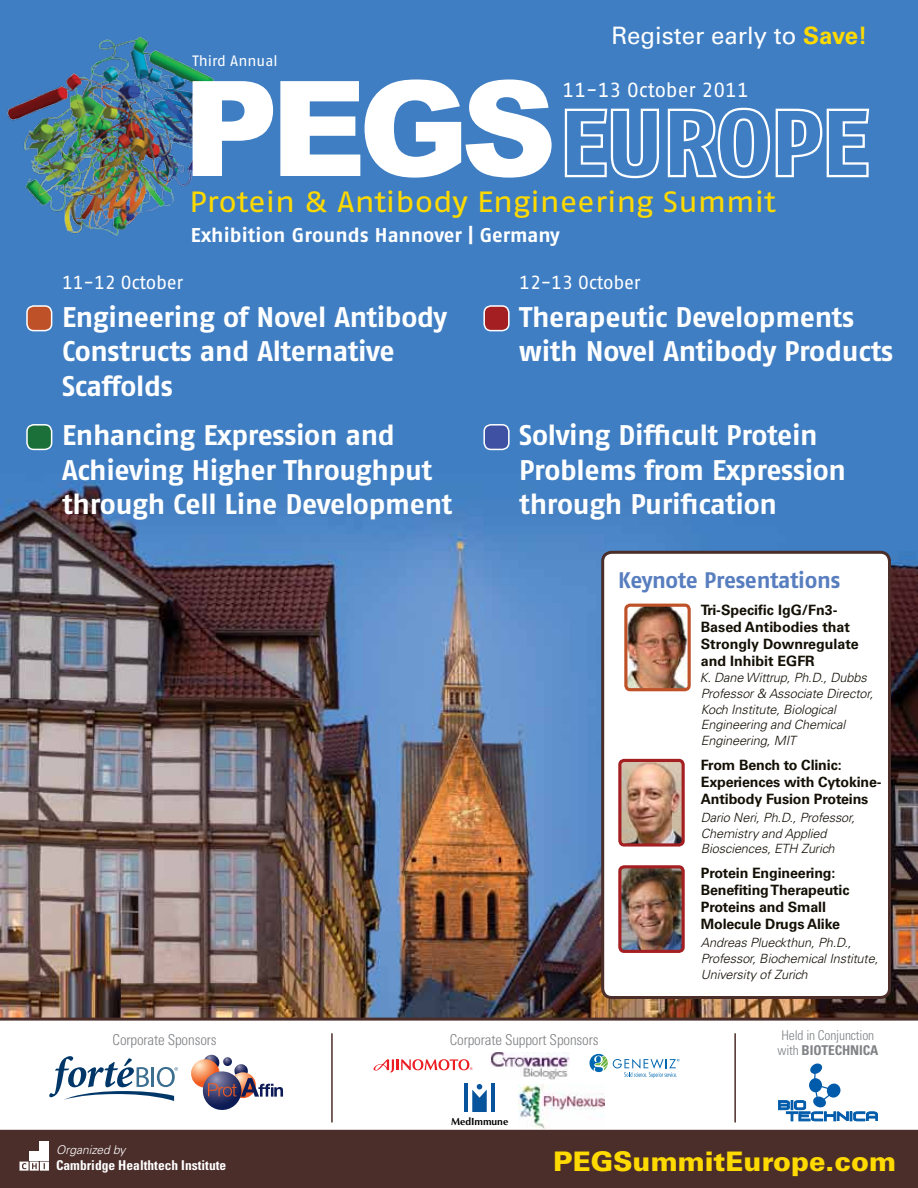
<style>
.page{position:relative;width:918px;height:1188px;background:#fff}
.page>*{position:absolute;margin:0;border:0;box-sizing:border-box;transform-origin:0 0}
.t1{font:900 132.6px "Arial";color:#fff}
.t2{font:29.25px "Fago Ex";letter-spacing:-.005em;color:#ffda00}
.t3{font:700 28.35px/34px "Fago No";letter-spacing:-.01em;color:#fff}
.t4{font:900 27px "Univers LT Std";color:#ffda00}
.t5{font:24px "Univers LT Std";color:#fff}
.t6{font:700 22.5px "Fago No";letter-spacing:-.02em;color:#587ebf}
.t7{font:20.4px "Fago No Regular Tf";color:#fff}
.t8{font:700 19.95px "Fago No";color:#fff}
.t9{font:18.9px "Fago No Regular Tf";letter-spacing:-.01em;color:#fff}
.t10{font:300 condensed 15px "Univers LT Std";letter-spacing:-.01em;color:#808285}
.t11{font:15px "Fago No Regular Tf";color:#fff}
.t12{font:700 14.25px/17.1px "Univers LT Std";letter-spacing:-.01em;color:#141006}
.t13{font:300 condensed 13.5px/15px "Univers LT Std";letter-spacing:-.01em;color:#808285}
.t14{font:700 condensed 13.5px "Univers LT Std";color:#fff}
.t15{font:italic 300 12.75px/15.8px "Univers LT Std";letter-spacing:-.01em;color:#141006}
.t16{font:italic 300 12px "Univers LT Std";color:#fff}
.t17{font:700 10.35px "CG Omega";color:#000}
.s1{font-weight:700;color:#ffda00}
.s2{font-weight:700}
</style>
<div class="page">
<img style="left:0;top:0;width:918px;height:1018px">
<div style="left:0;top:1129px;width:918px;height:59px;background:#4b2d2a"></div>
<div style="left:40px;top:1141px;width:9px;height:9px;background:#fff"></div>
<div style="left:30px;top:1151px;width:9px;height:9px;background:#fff"></div>
<div style="left:40px;top:1151px;width:9px;height:9px;background:#fff"></div>
<svg style="left:20px;top:1162px;width:29px;height:9px"></svg>
<div style="left:484px;top:425px;width:25px;height:24px;background:#3e51a3;border-radius:7px"></div>
<div style="left:483px;top:424px;width:27px;height:26px;border:2px solid #fff;border-radius:7px"></div>
<div style="left:484px;top:306px;width:25px;height:25px;background:#a41f22;border-radius:7px"></div>
<div style="left:483px;top:305px;width:27px;height:26px;border:2px solid #fff;border-radius:7px"></div>
<div style="left:27px;top:425px;width:25px;height:24px;background:#1b6f39;border-radius:7px"></div>
<div style="left:26px;top:424px;width:26px;height:26px;border:2px solid #fff;border-radius:7px"></div>
<div style="left:27px;top:306px;width:25px;height:25px;background:#be5127;border-radius:7px"></div>
<div style="left:26px;top:305px;width:26px;height:26px;border:2px solid #fff;border-radius:7px"></div>
<img style="left:0;top:27px;width:230px;height:230px">
<svg style="left:564px;top:107px;width:96px;height:72px"></svg>
<svg style="left:667px;top:107px;width:203px;height:72px;background:#6396ce"></svg>
<div style="left:603px;top:552px;width:286px;height:446px;background:#fff;border-radius:9px"></div>
<div style="left:601px;top:551px;width:290px;height:448px;border:3px solid #4b2d2a;border-radius:9px"></div>
<img style="left:628px;top:608px;width:59px;height:79px">
<div style="left:624px;top:604px;width:67px;height:87px;border:3px solid #be5127;border-radius:4px"></div>
<img style="left:622px;top:763px;width:59px;height:80px">
<div style="left:618px;top:759px;width:67px;height:88px;border:3px solid #a41f22;border-radius:4px"></div>
<img style="left:622px;top:869px;width:59px;height:80px">
<div style="left:618px;top:865px;width:67px;height:88px;border:3px solid #a41f22;border-radius:4px"></div>
<svg style="left:0;top:1018px;width:918px;height:112px"></svg>
<svg style="left:778px;top:1064px;width:100px;height:57px"></svg>
<svg style="left:191px;top:1055px;width:92px;height:57px"></svg>
<svg style="left:49px;top:1056px;width:129px;height:45px"></svg>
<hr style="left:331px;top:1034px;width:2px;height:88px;background:#4b2d2a">
<hr style="left:734px;top:1034px;width:2px;height:88px;background:#4b2d2a">
<img style="left:518px;top:1084px;width:86px;height:44px">
<hr style="left:464px;top:1084px;width:4px;height:28px;background:#07539c">
<hr style="left:491px;top:1084px;width:4px;height:28px;background:#07539c">
<svg style="left:472px;top:1084px;width:15px;height:28px"></svg>
<svg style="left:590px;top:1054px;width:90px;height:24px"></svg>
<img style="left:490px;top:1052px;width:79px;height:27px">
<svg style="left:374px;top:1059px;width:99px;height:14px"></svg>
<p class="t11" style="left:193px;top:52px;width:87px">Third Annual</p>
<h3 class="t5" style="left:612px;top:22px;width:258px">Register early to <span class="s1">Save!</span></h3>
<h1 class="t1" style="left:183px;top:32px;width:375px">PEGS</h1>
<h2 class="t2" style="left:190px;top:185px;width:588px">Protein &amp; Antibody Engineering Summit</h2>
<h3 class="t7" style="left:563px;top:79px;width:188px">11-13 October 2011</h3>
<h3 class="t8" style="left:191px;top:223px;width:370px">Exhibition Grounds Hannover | Germany</h3>
<h3 class="t9" style="left:62px;top:271px;width:123px">11-12 October</h3>
<h3 class="t3" style="left:62px;top:300px;width:387px">Engineering of Novel Antibody<br>Constructs and Alternative<br>Scaffolds</h3>
<h3 class="t3" style="left:62px;top:418px;width:392px">Enhancing Expression and<br>Achieving Higher Throughput through Cell Line Development</h3>
<h3 class="t9" style="left:519px;top:271px;width:123px">12-13 October</h3>
<h3 class="t3" style="left:519px;top:300px;width:376px">Therapeutic Developments with Novel Antibody Products</h3>
<h3 class="t3" style="left:519px;top:418px;width:328px">Solving Difficult Protein<br>Problems from Expression through Purification</h3>
<h3 class="t6" style="left:618px;top:567px;width:224px">Keynote Presentations</h3>
<p class="t12" style="left:701px;top:602px;width:159px">Tri-Specific IgG/Fn3-<br>Based Antibodies that<br>Strongly Downregulate and Inhibit EGFR</p>
<p class="t15" style="left:700px;top:670px;width:175px">K. Dane Wittrup, Ph.D., Dubbs<br>Professor &amp; Associate Director,<br>Koch Institute, Biological<br>Engineering and Chemical<br>Engineering, MIT</p>
<p class="t12" style="left:701px;top:756px;width:182px">From Bench to Clinic:<br>Experiences with Cytokine-<br>Antibody Fusion Proteins</p>
<p class="t15" style="left:701px;top:810px;width:156px">Dario Neri, Ph.D., Professor,<br>Chemistry and Applied<br>Biosciences, ETH Zurich</p>
<p class="t12" style="left:701px;top:864px;width:150px">Protein Engineering:<br>Benefiting Therapeutic<br>Proteins and Small<br>Molecule Drugs Alike</p>
<p class="t15" style="left:701px;top:935px;width:179px">Andreas Plueckthun, Ph.D.,<br>Professor, Biochemical Institute,<br>University of Zurich</p>
<p class="t10" style="left:113px;top:1030px;width:106px">Corporate Sponsors</p>
<p class="t10" style="left:450px;top:1030px;width:150px">Corporate Support Sponsors</p>
<p class="t17" style="left:451px;top:1115px;width:59px">MedImmune</p>
<p class="t13" style="left:778px;top:1028px;width:102px">Held in Conjunction with <span class="s2">BIOTECHNICA</span></p>
<p class="t16" style="left:56px;top:1143px;width:71px">Organized by</p>
<p class="t14" style="left:56px;top:1157px;width:172px">Cambridge Healthtech Institute</p>
<h3 class="t4" style="left:553px;top:1144px;width:344px">PEGSummitEurope.com</h3>
</div>
